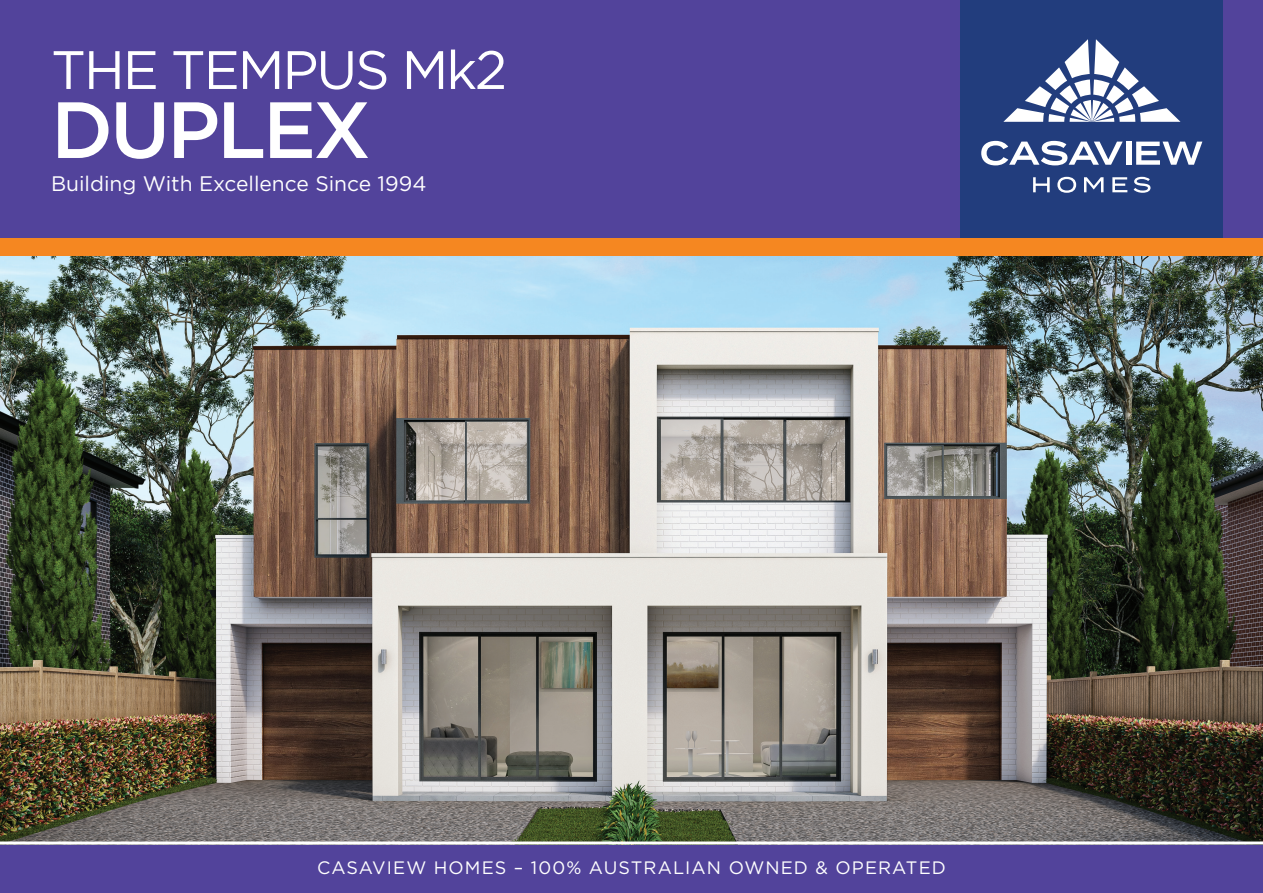
<style>
.page{position:relative;width:1263px;height:893px;background:#52439b}
.page>*{position:absolute;margin:0;border:0;box-sizing:border-box;transform-origin:0 0}
.t1{font:500 79.5px "Gotham";letter-spacing:-.04em;color:#fff}
.t2{font:54px "Gotham";letter-spacing:-.04em;color:#fff}
.t3{font:21px "Gotham";color:#fff}
.t4{font:18px "Gotham";letter-spacing:.06em;color:#fff}
</style>
<div class="page">
<img style="left:0;top:256px;width:1263px;height:585px">
<hr style="left:0;top:841px;width:1263px;height:3px;background:#fff">
<div style="left:960px;top:0;width:263px;height:240px;background:#223d7d"></div>
<svg style="left:1003px;top:39px;width:177px;height:83px"></svg>
<svg style="left:981px;top:141px;width:142px;height:24px"></svg>
<div style="left:1126px;top:142px;width:5px;height:23px;background:#fff"></div>
<svg style="left:1136px;top:142px;width:66px;height:23px"></svg>
<svg style="left:1033px;top:177px;width:17px;height:15px"></svg>
<svg style="left:1057px;top:177px;width:19px;height:16px"></svg>
<svg style="left:1084px;top:177px;width:19px;height:15px"></svg>
<svg style="left:1112px;top:177px;width:15px;height:15px"></svg>
<svg style="left:1133px;top:177px;width:17px;height:16px"></svg>
<div style="left:0;top:238px;width:1263px;height:18px;background:#f58721"></div>
<h2 class="t2" style="left:51px;top:35px;width:458px">THE TEMPUS Mk2</h2>
<h1 class="t1" style="left:51px;top:78px;width:321px">DUPLEX</h1>
<p class="t3" style="left:51px;top:170px;width:377px">Building With Excellence Since 1994</p>
<p class="t4" style="left:317px;top:856px;width:630px">CASAVIEW HOMES – 100% AUSTRALIAN OWNED &amp; OPERATED</p>
</div>
